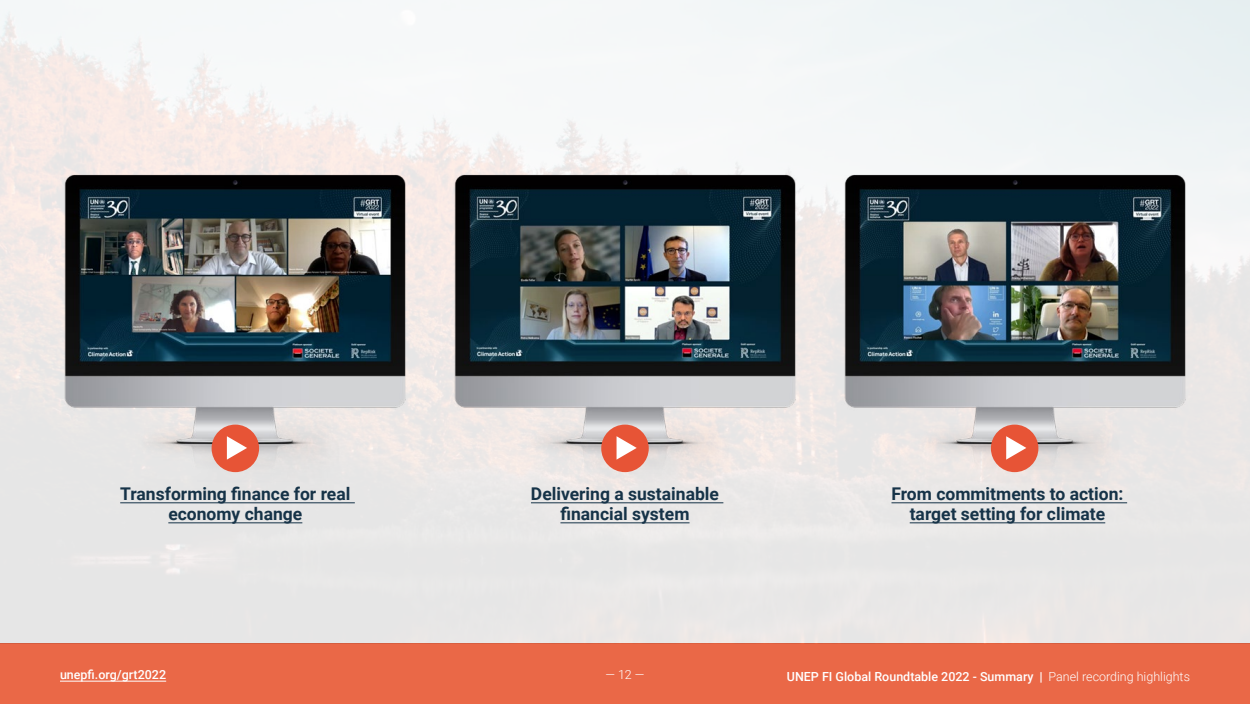
<style>
.page{position:relative;width:1250px;height:704px;background:#fff}
.page>*{position:absolute;margin:0;border:0;box-sizing:border-box;transform-origin:0 0}
.t1{font:700 17.5px/20px "Roboto";color:#163348;text-align:center}
.t2{font:500 12.5px "Roboto";color:#fff}
.t3{font:300 12.5px "Roboto";color:#fff}
.s1{font-family:"Roboto Slab";font-weight:400}
.s2{font-weight:300}
</style>
<div class="page">
<div style="left:0;top:643px;width:1250px;height:60px;background:#ea6847"></div>
<hr style="left:60px;top:680px;width:106px;height:1px;background:#fff">
<hr style="left:120px;top:502px;width:235px;height:1px;background:#163348">
<hr style="left:168px;top:522px;width:134px;height:1px;background:#163348">
<hr style="left:531px;top:502px;width:192px;height:1px;background:#163348">
<hr style="left:560px;top:522px;width:130px;height:1px;background:#163348">
<hr style="left:891px;top:502px;width:236px;height:1px;background:#163348">
<hr style="left:910px;top:522px;width:195px;height:1px;background:#163348">
<img style="left:52px;top:164px;width:367px;height:329px">
<img style="left:442px;top:164px;width:366px;height:329px">
<img style="left:831px;top:164px;width:367px;height:329px">
<div style="left:212px;top:424px;width:47px;height:48px;background:#e75436;border-radius:50%"></div>
<svg style="left:227px;top:436px;width:20px;height:23px"></svg>
<div style="left:601px;top:424px;width:48px;height:48px;background:#e75436;border-radius:50%"></div>
<svg style="left:617px;top:436px;width:20px;height:23px"></svg>
<div style="left:991px;top:424px;width:47px;height:48px;background:#e75436;border-radius:50%"></div>
<svg style="left:1006px;top:436px;width:20px;height:23px"></svg>
<p class="t1" style="left:120px;top:483px;width:232px">Transforming finance for real economy change</p>
<p class="t1" style="left:531px;top:483px;width:190px">Delivering a sustainable financial system</p>
<p class="t1" style="left:891px;top:483px;width:233px">From commitments to action: target setting for climate</p>
<p class="t2" style="left:60px;top:665px;width:108px">unepfi.org/grt2022</p>
<p class="t3" style="left:605px;top:665px;width:41px">— 12 —</p>
<p class="t2" style="left:787px;top:666px;width:405px">UNEP FI Global Roundtable 2022 - Summary <span class="s1">|</span> <span class="s2">Panel recording highlights</span></p>
</div>
